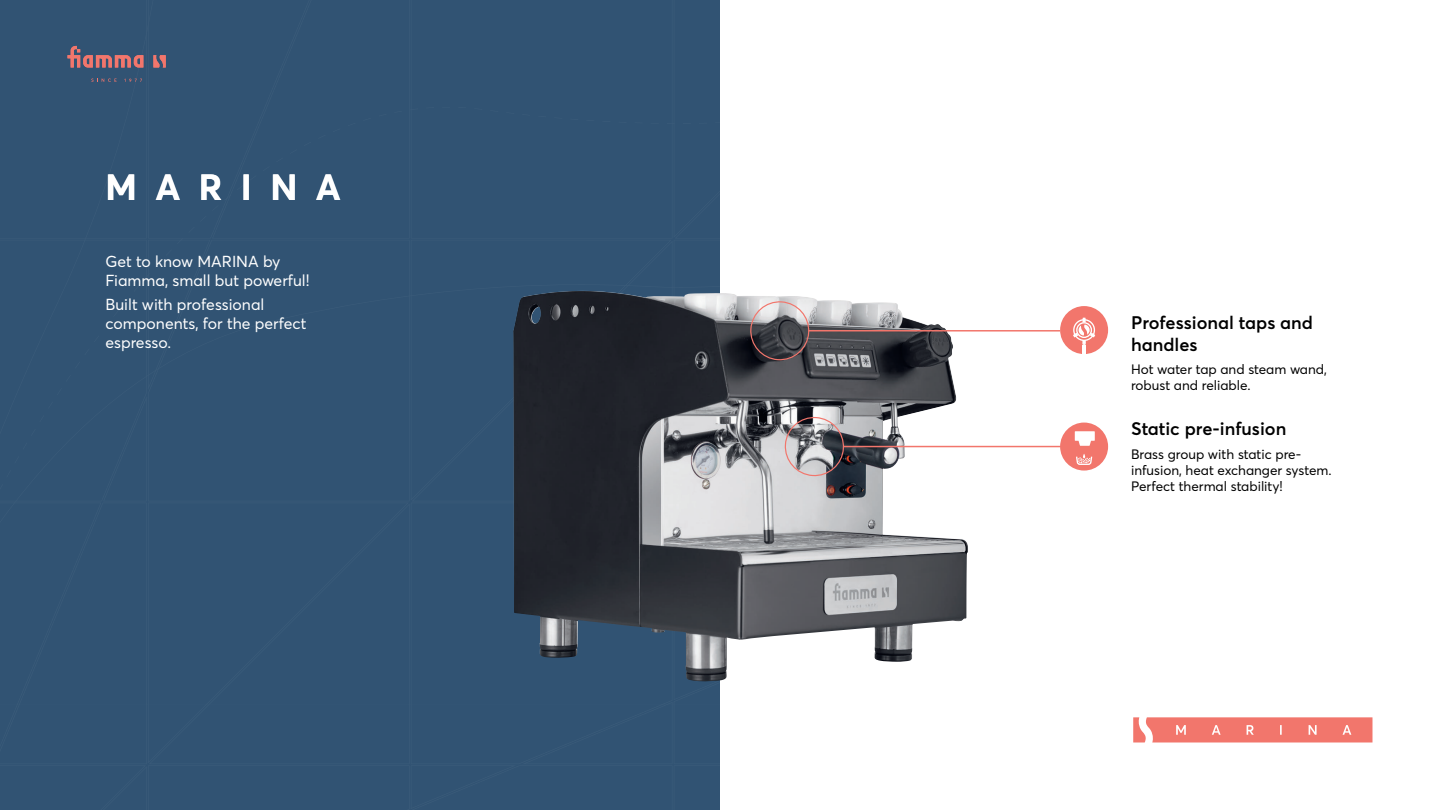
<style>
.page{position:relative;width:1440px;height:810px;background:#fff}
.page>*{position:absolute;margin:0;border:0;box-sizing:border-box;transform-origin:0 0}
.t1{font:700 36px "Averta";letter-spacing:.51em;color:#fff}
.t2{font:600 18px/21.6px "Averta";color:#000}
.t3{font:15.75px/18.9px "Averta";color:#fff}
.t4{font:13.5px/16.2px "Averta";color:#000}
</style>
<div class="page">
<div style="left:0;top:704px;width:720px;height:106px;background:#315373"></div>
<div style="left:0;top:0;width:720px;height:704px;background:#315373"></div>
<div style="left:149px;top:0;width:246px;height:22px;background:#315373"></div>
<div style="left:15px;top:492px;width:498px;height:10px;background:#315373"></div>
<div style="left:0;top:502px;width:15px;height:155px;background:#315373"></div>
<div style="left:0;top:29px;width:720px;height:463px;background:#315373"></div>
<img style="left:513px;top:291px;width:455px;height:391px">
<svg style="left:91px;top:79px;width:26px;height:3px"></svg>
<svg style="left:124px;top:79px;width:18px;height:3px"></svg>
<svg style="left:153px;top:55px;width:13px;height:12px"></svg>
<svg style="left:68px;top:46px;width:75px;height:22px"></svg>
<svg style="left:1133px;top:717px;width:239px;height:25px"></svg>
<div style="left:1060px;top:423px;width:48px;height:48px;background:#f2766c;border-radius:50%"></div>
<svg style="left:1076px;top:454px;width:17px;height:11px"></svg>
<svg style="left:1075px;top:431px;width:20px;height:15px"></svg>
<svg style="left:783px;top:415px;width:63px;height:62px"></svg>
<hr style="left:843px;top:446px;width:255px;height:1px;background:#f2766c">
<svg style="left:749px;top:300px;width:62px;height:61px"></svg>
<hr style="left:808px;top:330px;width:252px;height:2px;background:#f2766c">
<div style="left:1060px;top:306px;width:48px;height:48px;background:#f2766c;border-radius:50%"></div>
<hr style="left:1082px;top:345px;width:4px;height:11px;background:#fff">
<svg style="left:1073px;top:318px;width:22px;height:27px"></svg>
<div style="left:1076px;top:322px;width:16px;height:16px;border:1px solid #fff;border-radius:50%"></div>
<p class="t1" style="left:106px;top:162px;width:237px">MARINA</p>
<p class="t3" style="left:105px;top:251px;width:206px">Get to know MARINA by<br>Fiamma, small but powerful!</p>
<p class="t3" style="left:105px;top:294px;width:203px">Built with professional components, for the perfect espresso.</p>
<p class="t2" style="left:1131px;top:311px;width:184px">Professional taps and handles</p>
<p class="t4" style="left:1131px;top:361px;width:197px">Hot water tap and steam wand, robust and reliable.</p>
<p class="t2" style="left:1131px;top:417px;width:157px">Static pre-infusion</p>
<p class="t4" style="left:1131px;top:446px;width:202px">Brass group with static pre&shy;infusion, heat exchanger system.</p>
<p class="t4" style="left:1131px;top:478px;width:153px">Perfect thermal stability!</p>
</div>
